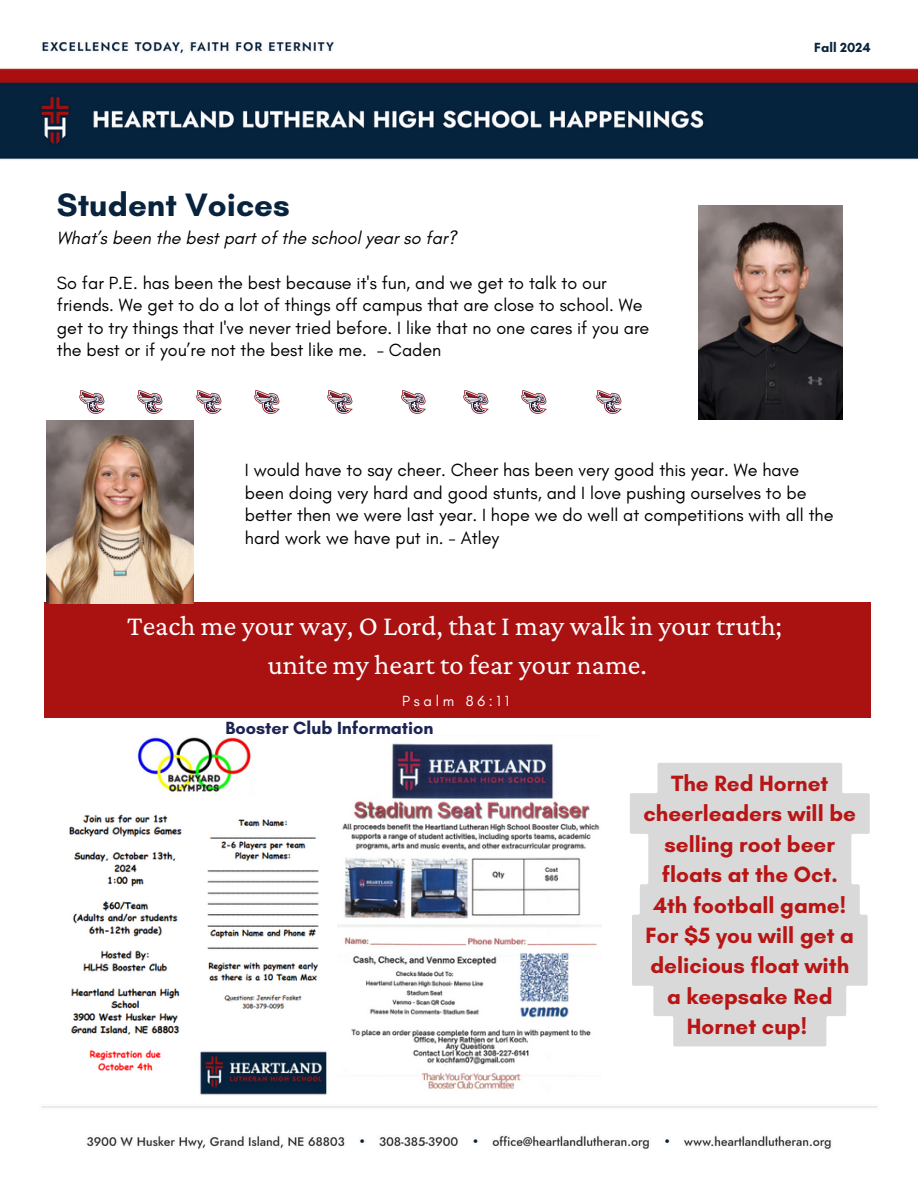
<style>
.page{position:relative;width:918px;height:1188px;background:#fff}
.page>*{position:absolute;margin:0;border:0;box-sizing:border-box;transform-origin:0 0}
.t1{font:700 33px "Glacial Indifference";color:#07233d}
.t2{font:28.5px/39.3px "Crimson Pro";color:#fff;text-align:center}
.t3{font:700 22.5px/30.3px "Glacial Indifference";color:#b81515;text-align:center}
.t4{font:18px/22.5px "Glacial Indifference";color:#000}
.t5{font:italic 18px "Glacial Indifference";color:#000}
.t6{font:700 18px "Glacial Indifference";color:#1b2452}
.t7{font:15px "Glacial Indifference";letter-spacing:.25em;color:#fff}
.t8{font:700 13.5px "Glacial Indifference";color:#07233d}
</style>
<div class="page">
<img style="left:0;top:41px;width:918px;height:1108px">
<div style="left:44px;top:602px;width:826px;height:116px;background:#a11"></div>
<img style="left:75px;top:387px;width:34px;height:33px">
<img style="left:699px;top:205px;width:144px;height:215px">
<img style="left:46px;top:420px;width:148px;height:184px">
<img style="left:133px;top:387px;width:34px;height:33px">
<img style="left:192px;top:387px;width:34px;height:33px">
<img style="left:250px;top:387px;width:34px;height:33px">
<img style="left:323px;top:387px;width:34px;height:33px">
<img style="left:397px;top:387px;width:33px;height:33px">
<img style="left:459px;top:387px;width:34px;height:33px">
<img style="left:518px;top:387px;width:33px;height:33px">
<img style="left:592px;top:387px;width:34px;height:33px">
<img style="left:46px;top:725px;width:291px;height:372px">
<img style="left:337px;top:736px;width:265px;height:360px">
<svg style="left:630px;top:763px;width:240px;height:283px;background:#dedede"></svg>
<p class="t1" style="left:57px;top:184px;width:234px">Student Voices</p>
<p class="t5" style="left:57px;top:227px;width:401px">What’s been the best part of the school year so far?</p>
<p class="t4" style="left:57px;top:271px;width:594px">So far P.E. has been the best because it's fun, and we get to talk to our friends. We get to do a lot of things off campus that are close to school. We get to try things that I've never tried before. I like that no one cares if you are the best or if you’re not the best like me. - Caden</p>
<h3 class="t8" style="left:814px;top:40px;width:58px">Fall 2024</h3>
<h2 class="t4" style="left:245px;top:459px;width:590px">I would have to say cheer. Cheer has been very good this year. We have been doing very hard and good stunts, and I love pushing ourselves to be better then we were last year. I hope we do well at competitions with all the hard work we have put in. - Atley</h2>
<p class="t2" style="left:127px;top:606px;width:656px">Teach me your way, O Lord, that I may walk in your truth; unite my heart to fear your name.</p>
<p class="t7" style="left:402px;top:692px;width:108px">Psalm 86:11</p>
<p class="t6" style="left:226px;top:717px;width:209px">Booster Club Information</p>
<p class="t3" style="left:644px;top:768px;width:214px">The Red Hornet cheerleaders will be selling root beer floats at the Oct.<br>4th football game!<br>For $5 you will get a delicious float with a keepsake Red<br>Hornet cup!</p>
</div>
